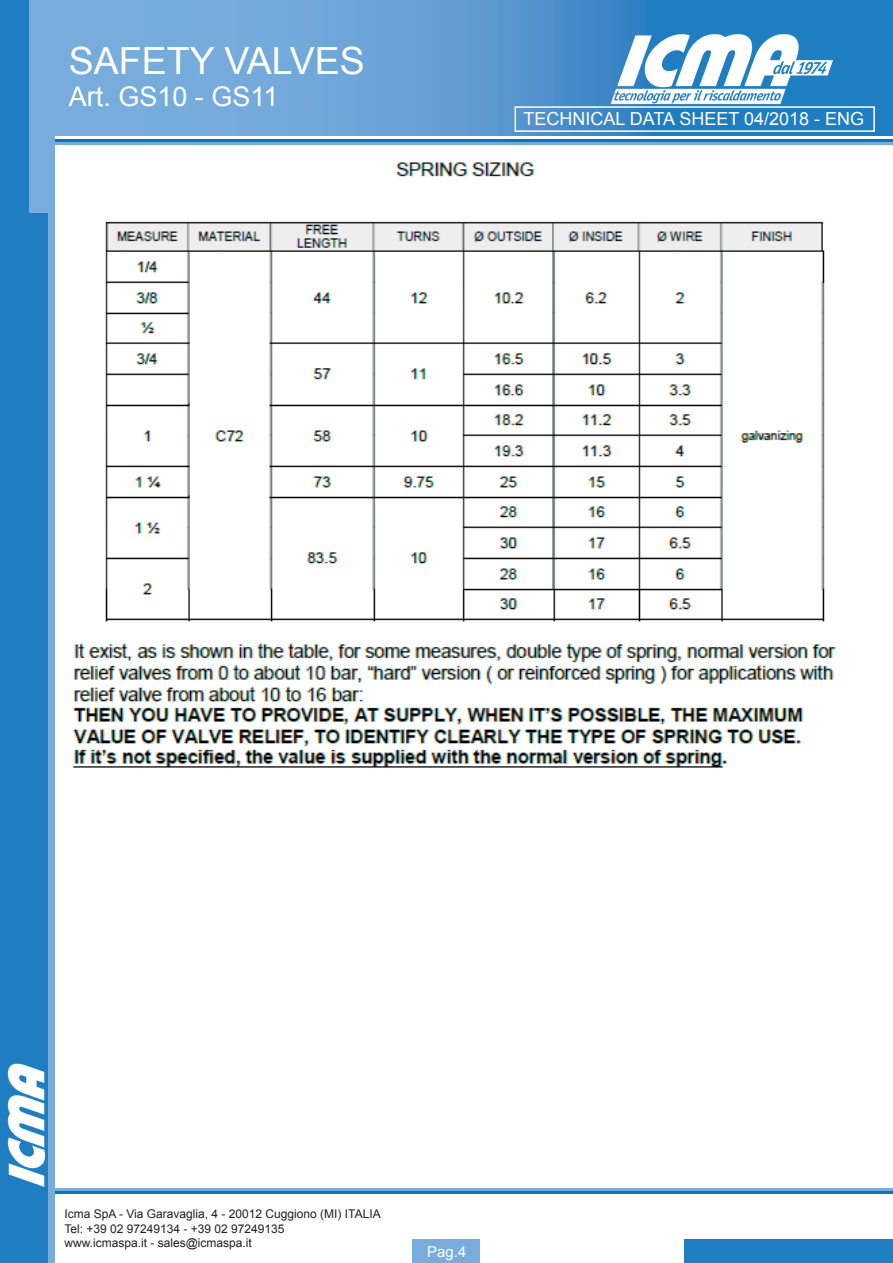
<style>
.page{position:relative;width:893px;height:1263px;background:#fff}
.page>*{position:absolute;margin:0;border:0;box-sizing:border-box;transform-origin:0 0}
.t1{font:37.5px "Arial";color:#fff}
.t2{font:27px "Arial";color:#fff}
.t3{font:18px "Arial";color:#fff}
.t4{font:15px "Arial";color:#fff}
.t5{font:12px/14.4px "Arial";color:#231f20}
</style>
<div class="page">
<svg style="left:54px;top:0;width:839px;height:136px;background:#5e9cd3"></svg>
<hr style="left:40px;top:1188px;width:853px;height:2px;background:#78acdc">
<hr style="left:40px;top:1191px;width:853px;height:2px;background:#0077c0">
<hr style="left:42px;top:142px;width:851px;height:2px;background:#78acdc">
<hr style="left:42px;top:139px;width:851px;height:2px;background:#0077c0">
<svg style="left:28px;top:0;width:26px;height:1263px;background:#6fa7d9"></svg>
<div style="left:0;top:213px;width:47px;height:1050px;background:#1f7ec2"></div>
<div style="left:0;top:0;width:28px;height:214px;background:#1f7ec2"></div>
<img style="left:605px;top:18px;width:228px;height:111px">
<img style="left:7px;top:1064px;width:37px;height:123px">
<div style="left:412px;top:1239px;width:68px;height:24px;background:#78acdc"></div>
<div style="left:685px;top:1239px;width:208px;height:24px;background:#1f7ec2"></div>
<div style="left:514px;top:106px;width:361px;height:26px;border:2px solid #fff"></div>
<img style="left:73px;top:162px;width:764px;height:606px">
<h1 class="t1" style="left:69px;top:36px;width:297px">SAFETY VALVES</h1>
<h2 class="t2" style="left:69px;top:79px;width:211px">Art. GS10 - GS11</h2>
<h3 class="t3" style="left:524px;top:107px;width:342px">TECHNICAL DATA SHEET 04/2018 - ENG</h3>
<p class="t5" style="left:64px;top:1207px;width:318px">Icma SpA - Via Garavaglia, 4 - 20012 Cuggiono (MI) ITALIA<br>Tel: +39 02 97249134 - +39 02 97249135<br>www.icmaspa.it - sales@icmaspa.it</p>
<p class="t4" style="left:427px;top:1242px;width:41px">Pag.4</p>
</div>
